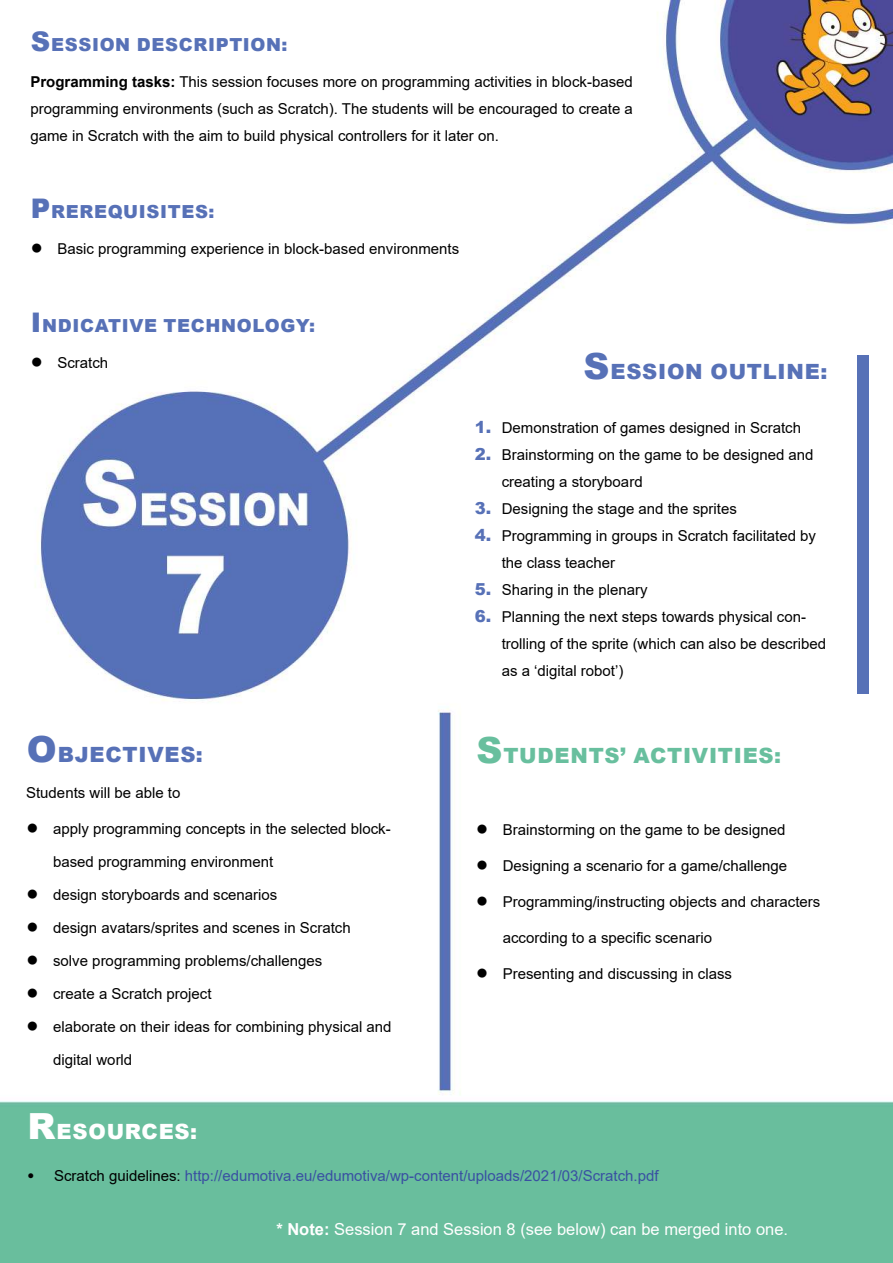
<style>
.page{position:relative;width:893px;height:1263px;background:#fff}
.page>*{position:absolute;margin:0;border:0;box-sizing:border-box;transform-origin:0 0}
.t1{font:900 21px "Arial";letter-spacing:.035em;color:#5771b7}
.t2{font:900 21px "Arial";letter-spacing:.035em;color:#68bf9e}
.t3{font:900 21px "Arial";letter-spacing:.035em;color:#fff}
.t4{font:900 18px "Arial";letter-spacing:.035em;color:#5771b7}
.t5{font:16.5px "Arial";color:#fff}
.t6{font:15px/27px "Arial";color:#000}
.t7{font:15px "Arial";color:#3950a2}
.s1{font-size:27px}
.s2{font-weight:700}
.s3{font-weight:900;font-size:21px}
.s4{font-size:36px}
.s5{font-weight:900;font-size:16.5px;color:#5771b7}
.s6{font-weight:900;color:#000}
.s7{color:#000}
</style>
<div class="page">
<img style="left:0;top:0;width:893px;height:1263px">
<div style="left:857px;top:355px;width:11px;height:338px;background:#5771b7"></div>
<p class="t4" style="left:31px;top:31px;width:35px"><span class="s1">S</span>ESS</p>
<p class="t4" style="left:92px;top:31px;width:197px">ION DESCRIPTION:</p>
<p class="t6" style="left:30px;top:68px;width:604px;text-align:justify"><span class="s2">Programming tasks:</span> This session focuses more on programming activities in block-based programming environments (such as Scratch). The students will be encouraged to create a game in Scratch with the aim to build physical controllers for it later on.</p>
<p class="t4" style="left:31px;top:199px;width:185px"><span class="s1">P</span> REREQUISITES:</p>
<p class="t6" style="left:30px;top:236px;width:430px"><span class="s3">●</span> Basic programming experience in block-based environments</p>
<p class="t4" style="left:31px;top:312px;width:25px"><span class="s1">I</span> NDIC</p>
<p class="t4" style="left:95px;top:312px;width:142px">ATIVE TECHNOLO</p>
<p class="t4" style="left:280px;top:312px;width:36px">GY:</p>
<p class="t6" style="left:30px;top:349px;width:79px"><span class="s3">●</span> Scratch</p>
<h1 class="t1" style="left:583px;top:356px;width:43px"><span class="s4">S</span>ESS</h1>
<h1 class="t1" style="left:658px;top:356px;width:171px">ION OUTLINE:</h1>
<p class="t6" style="left:475px;top:414px;width:328px"><span class="s5">1.</span> Demonstration of games designed in Scratch</p>
<p class="t6" style="left:502px;top:441px;width:313px;text-indent:-27px"><span class="s5">2.</span> Brainstorming on the game to be designed and creating a storyboard</p>
<p class="t6" style="left:475px;top:495px;width:264px"><span class="s5">3.</span> Designing the stage and the sprites</p>
<p class="t6" style="left:502px;top:522px;width:316px;text-indent:-27px"><span class="s5">4.</span> Programming in groups in Scratch facilitated by the class teacher</p>
<p class="t6" style="left:475px;top:576px;width:174px"><span class="s5">5.</span> Sharing in the plenary</p>
<p class="t6" style="left:502px;top:603px;width:326px;text-indent:-27px"><span class="s5">6.</span> Planning the next steps towards physical con&shy;trolling of the sprite (which can also be described as a ‘digital robot’)</p>
<h1 class="t1" style="left:27px;top:740px;width:138px"><span class="s4">O</span> BJECTIVES</h1>
<h1 class="t1" style="left:196px;top:740px;width:8px">:</h1>
<p class="t6" style="left:26px;top:779px;width:156px">Students will be able to</p>
<p class="t6" style="left:26px;top:815px;width:366px"><span class="s3">●</span> apply programming concepts in the selected block-</p>
<p class="t6" style="left:53px;top:848px;width:222px">based programming environment</p>
<p class="t6" style="left:26px;top:881px;width:253px"><span class="s3">●</span> design storyboards and scenarios</p>
<p class="t6" style="left:26px;top:914px;width:326px"><span class="s3">●</span> design avatars/sprites and scenes in Scratch</p>
<p class="t6" style="left:26px;top:947px;width:298px"><span class="s3">●</span> solve programming problems/challenges</p>
<p class="t6" style="left:26px;top:980px;width:187px"><span class="s3">●</span> create a Scratch project</p>
<p class="t6" style="left:26px;top:1013px;width:367px"><span class="s3">●</span> elaborate on their ideas for combining physical and</p>
<p class="t6" style="left:53px;top:1046px;width:81px">digital world</p>
<h1 class="t2" style="left:476px;top:740px;width:306px"><span class="s4">S</span>TUDENTS’ ACTIVITIES:</h1>
<p class="t6" style="left:476px;top:816px;width:311px"><span class="s3">●</span> Brainstorming on the game to be designed</p>
<p class="t6" style="left:476px;top:852px;width:313px"><span class="s3">●</span> Designing a scenario for a game/challenge</p>
<p class="t6" style="left:476px;top:888px;width:346px"><span class="s3">●</span> Programming/instructing objects and characters</p>
<p class="t6" style="left:503px;top:924px;width:211px">according to a specific scenario</p>
<p class="t6" style="left:476px;top:960px;width:258px"><span class="s3">●</span> Presenting and discussing in class</p>
<h1 class="t3" style="left:28px;top:1116px;width:171px"><span class="s4">R</span>ESOURCES:</h1>
<p class="t7" style="left:27px;top:1165px;width:633px"><span class="s6">•</span> <span class="s7">Scratch guidelines:</span> http://edumotiva.eu/edumotiva/wp-content/uploads/2021/03/Scratch.pdf</p>
<p class="t5" style="left:276px;top:1217px;width:513px"><span class="s2">* Note:</span> Session 7 and Session 8 (see below) can be merged into one.</p>
</div>
